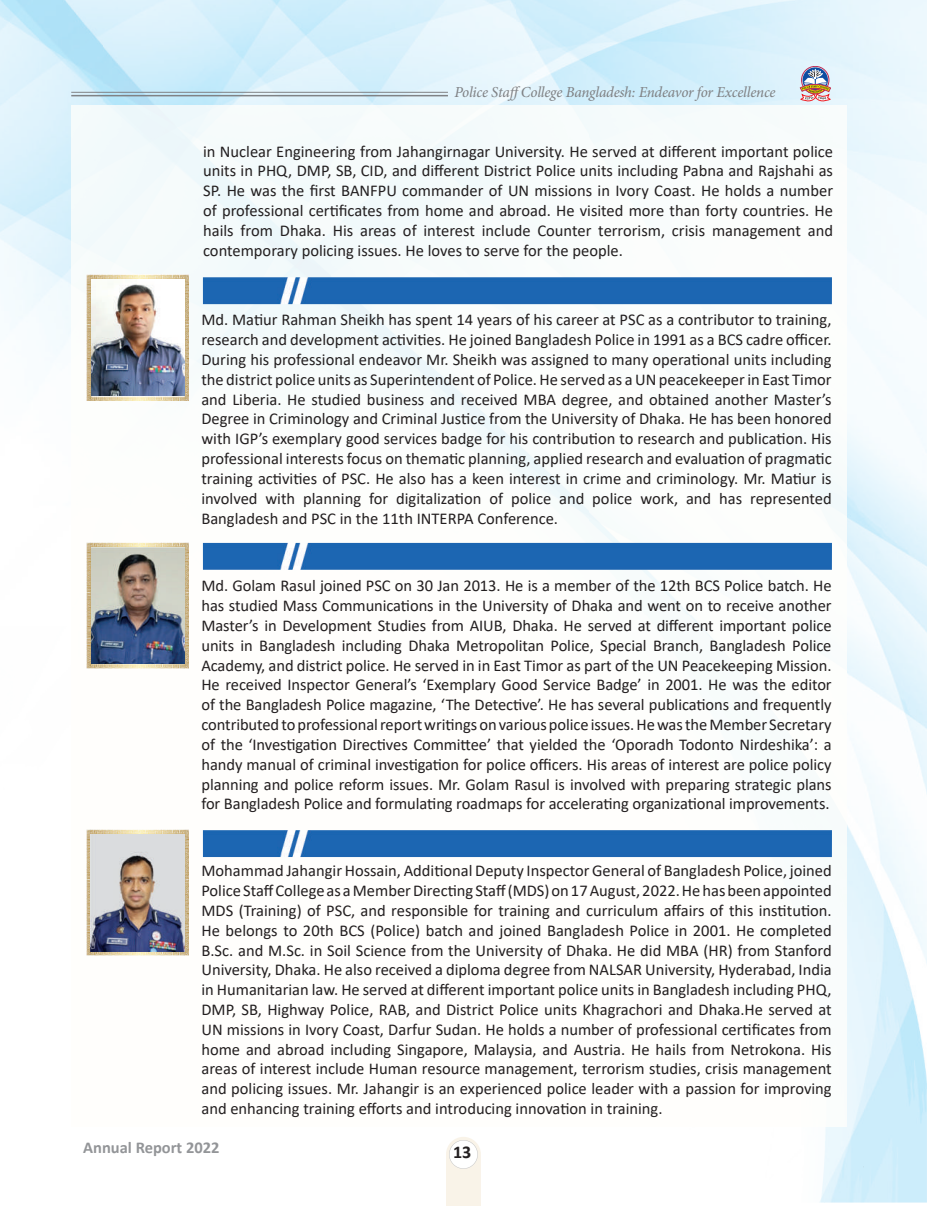
<style>
.page{position:relative;width:927px;height:1206px;background:#fff}
.page>*{position:absolute;margin:0;border:0;box-sizing:border-box;transform-origin:0 0}
.t1{font:700 18px "Calibri";color:#231f20}
.t2{font:16.5px/19.8px "Calibri";color:#231f20;text-align:justify}
.t3{font:700 16.5px "Calibri";color:#939598}
.t4{font:italic 15px "Adobe Hebrew";letter-spacing:-.015em;color:#808285}
</style>
<div class="page">
<img style="left:0;top:0;width:102px;height:356px">
<img style="left:515px;top:0;width:411px;height:155px">
<img style="left:846px;top:155px;width:80px;height:628px">
<img style="left:824px;top:783px;width:102px;height:419px">
<img style="left:72px;top:105px;width:774px;height:1020px">
<hr style="left:446px;top:1202px;width:35px;height:3px;background:#f3e7d2">
<svg style="left:449px;top:1139px;width:29px;height:29px"></svg>
<hr style="left:71px;top:95px;width:377px;height:1px;background:#808285">
<hr style="left:71px;top:92px;width:377px;height:1px;background:#808285">
<div style="left:801px;top:66px;width:28px;height:28px;border:1px solid #bf2a54;border-radius:50%"></div>
<svg style="left:802px;top:67px;width:25px;height:26px"></svg>
<svg style="left:799px;top:69px;width:31px;height:32px"></svg>
<div style="left:203px;top:277px;width:629px;height:27px;background:#1c66b2"></div>
<img style="left:86px;top:274px;width:103px;height:127px">
<img style="left:91px;top:279px;width:93px;height:117px">
<div style="left:203px;top:542px;width:629px;height:27px;background:#1c66b2"></div>
<img style="left:86px;top:542px;width:103px;height:126px">
<img style="left:91px;top:547px;width:93px;height:116px">
<img style="left:203px;top:829px;width:629px;height:27px">
<img style="left:86px;top:828px;width:103px;height:127px">
<img style="left:90px;top:833px;width:95px;height:117px">
<p class="t4" style="left:454px;top:83px;width:323px">Police StaffCollege Bangladesh: Endeavor for Excellence</p>
<p class="t2" style="left:203px;top:141px;width:631px">in Nuclear Engineering from Jahangirnagar University. He served at different important police units in PHQ, DMP, SB, CID, and different District Police units including Pabna and Rajshahi as SP. He was the first BANFPU commander of UN missions in Ivory Coast. He holds a number of professional certificates from home and abroad. He visited more than forty countries. He hails from Dhaka. His areas of interest include Counter terrorism, crisis management and contemporary policing issues. He loves to serve for the people.</p>
<p class="t2" style="left:201px;top:309px;width:632px">Md. Matiur Rahman Sheikh has spent 14 years of his career at PSC as a contributor to training, research and development activities. He joined Bangladesh Police in 1991 as a BCS cadre officer.<br>During his professional endeavor Mr. Sheikh was assigned to many operational units including the district police units as Superintendent of Police. He served as a UN peacekeeper in East Timor and Liberia. He studied business and received MBA degree, and obtained another Master’s Degree in Criminology and Criminal Justice from the University of Dhaka. He has been honored with IGP’s exemplary good services badge for his contribution to research and publication. His professional interests focus on thematic planning, applied research and evaluation of pragmatic training activities of PSC. He also has a keen interest in crime and criminology. Mr. Matiur is involved with planning for digitalization of police and police work, and has represented Bangladesh and PSC in the 11th INTERPA Conference.</p>
<p class="t2" style="left:201px;top:575px;width:631px">Md. Golam Rasul joined PSC on 30 Jan 2013. He is a member of the 12th BCS Police batch. He has studied Mass Communications in the University of Dhaka and went on to receive another Master’s in Development Studies from AIUB, Dhaka. He served at different important police units in Bangladesh including Dhaka Metropolitan Police, Special Branch, Bangladesh Police Academy, and district police. He served in in East Timor as part of the UN Peacekeeping Mission.<br>He received Inspector General’s ‘Exemplary Good Service Badge’ in 2001. He was the editor of the Bangladesh Police magazine, ‘The Detective’. He has several publications and frequently contributed to professional report writings on various police issues. He was the Member Secretary of the ‘Investigation Directives Committee’ that yielded the ‘Oporadh Todonto Nirdeshika’: a handy manual of criminal investigation for police officers. His areas of interest are police policy planning and police reform issues. Mr. Golam Rasul is involved with preparing strategic plans for Bangladesh Police and formulating roadmaps for accelerating organizational improvements.</p>
<p class="t2" style="left:201px;top:860px;width:632px">Mohammad Jahangir Hossain, Additional Deputy Inspector General of Bangladesh Police, joined Police Staff College as a Member Directing Staff (MDS) on 17 August, 2022. He has been appointed MDS (Training) of PSC, and responsible for training and curriculum affairs of this institution.<br>He belongs to 20th BCS (Police) batch and joined Bangladesh Police in 2001. He completed B.Sc. and M.Sc. in Soil Science from the University of Dhaka. He did MBA (HR) from Stanford University, Dhaka. He also received a diploma degree from NALSAR University, Hyderabad, India in Humanitarian law. He served at different important police units in Bangladesh including PHQ, DMP, SB, Highway Police, RAB, and District Police units Khagrachori and Dhaka.He served at UN missions in Ivory Coast, Darfur Sudan. He holds a number of professional certificates from home and abroad including Singapore, Malaysia, and Austria. He hails from Netrokona. His areas of interest include Human resource management, terrorism studies, crisis management and policing issues. Mr. Jahangir is an experienced police leader with a passion for improving and enhancing training efforts and introducing innovation in training.</p>
<p class="t3" style="left:83px;top:1135px;width:138px">Annual Report 2022</p>
<p class="t1" style="left:453px;top:1139px;width:20px">13</p>
</div>
